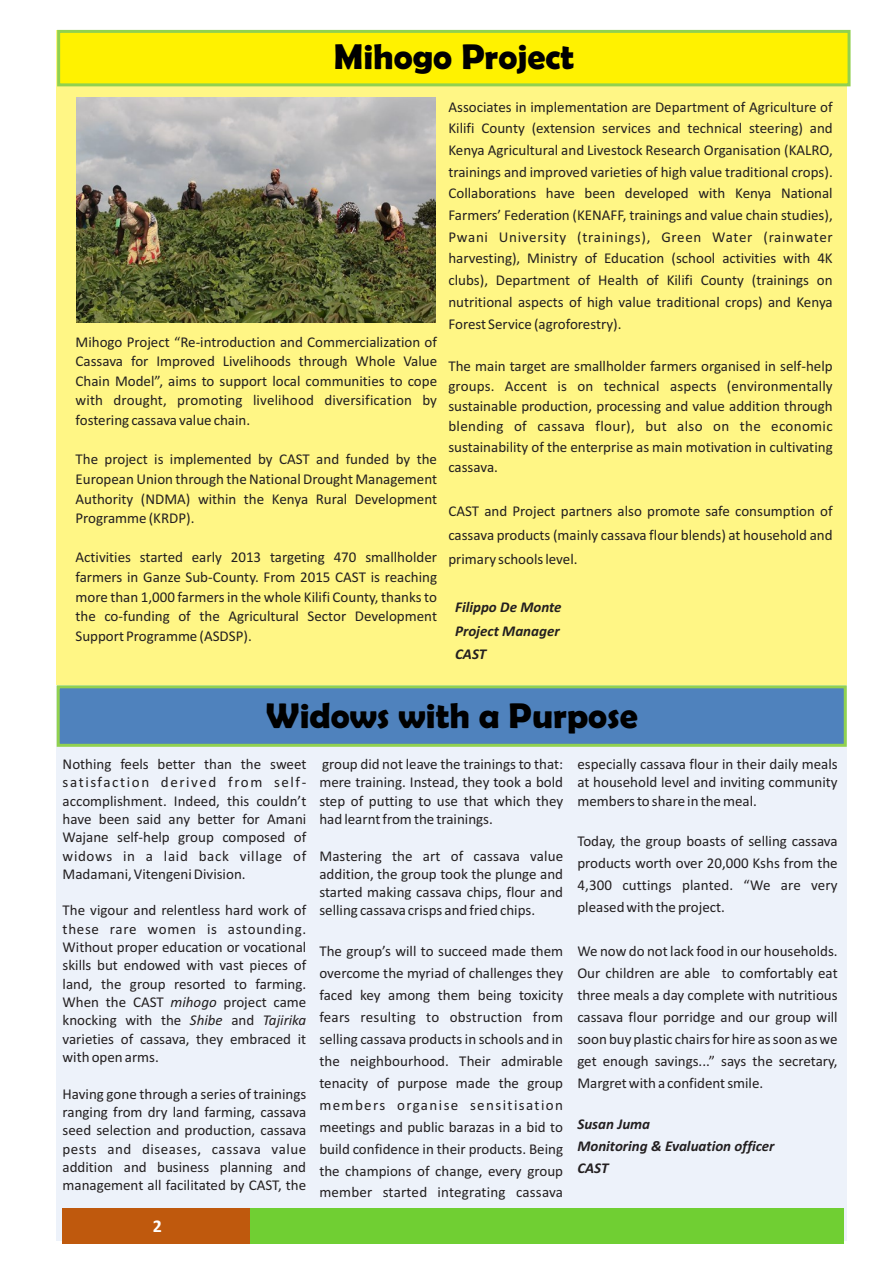
<style>
.page{position:relative;width:893px;height:1263px;background:#fff}
.page>*{position:absolute;margin:0;border:0;box-sizing:border-box;transform-origin:0 0}
.t1{font:700 36px "Berlin Sans FB Demi";color:#000}
.t2{font:700 18px "Calibri";color:#fff}
.t3{font:15px/18.3px "Calibri";color:#231f20;text-align:justify}
.t4{font:italic 700 15px/23.9px "Calibri";color:#231f20}
.s1{font-style:italic}
</style>
<div class="page">
<div style="left:57px;top:686px;width:790px;height:555px;background:#edf2fa"></div>
<div style="left:63px;top:1208px;width:188px;height:35px;background:#bf590d"></div>
<svg style="left:56px;top:684px;width:791px;height:64px;background:#598cb3"></svg>
<div style="left:57px;top:30px;width:790px;height:655px;background:#fff685"></div>
<img style="left:77px;top:97px;width:358px;height:225px">
<div style="left:59px;top:31px;width:790px;height:54px;background:#fff200"></div>
<div style="left:57px;top:30px;width:793px;height:56px;border:3px solid #91d14f"></div>
<div style="left:250px;top:1208px;width:594px;height:35px;background:#70cf33"></div>
<h1 class="t1" style="left:334px;top:36px;width:242px">Mihogo Project</h1>
<p class="t3" style="left:76px;top:333px;width:363px;line-height:19.6px">Mihogo Project “Re-introduction and Commercialization of Cassava for Improved Livelihoods through Whole Value Chain Model”, aims to support local communities to cope with drought, promoting livelihood diversification by fostering cassava value chain.</p>
<p class="t3" style="left:75px;top:451px;width:363px;line-height:19.6px">The project is implemented by CAST and funded by the European Union through the National Drought Management Authority (NDMA) within the Kenya Rural Development Programme (KRDP).</p>
<p class="t3" style="left:75px;top:549px;width:363px;line-height:19.6px">Activities started early 2013 targeting 470 smallholder farmers in Ganze Sub-County. From 2015 CAST is reaching more than 1,000 farmers in the whole Kilifi County, thanks to the co-funding of the Agricultural Sector Development Support Programme (ASDSP).</p>
<p class="t3" style="left:448px;top:97px;width:386px;line-height:21.8px">Associates in implementation are Department of Agriculture of Kilifi County (extension services and technical steering) and Kenya Agricultural and Livestock Research Organisation (KALRO, trainings and improved varieties of high value traditional crops).<br>Collaborations have been developed with Kenya National Farmers’ Federation (KENAFF, trainings and value chain studies), Pwani University (trainings), Green Water (rainwater harvesting), Ministry of Education (school activities with 4K clubs), Department of Health of Kilifi County (trainings on nutritional aspects of high value traditional crops) and Kenya Forest Service (agroforestry).</p>
<p class="t3" style="left:448px;top:357px;width:386px;line-height:20.2px">The main target are smallholder farmers organised in self-help groups. Accent is on technical aspects (environmentally sustainable production, processing and value addition through blending of cassava flour), but also on the economic sustainability of the enterprise as main motivation in cultivating cassava.</p>
<p class="t3" style="left:448px;top:500px;width:386px;line-height:23.9px">CAST and Project partners also promote safe consumption of cassava products (mainly cassava flour blends) at household and primary schools level.</p>
<p class="t4" style="left:455px;top:596px;width:108px">Filippo De Monte<br>Project Manager<br>CAST</p>
<h1 class="t1" style="left:266px;top:694px;width:373px">Widows with a Purpose</h1>
<p class="t3" style="left:63px;top:756px;width:245px">Nothing feels better than the sweet satisfaction derived from self&shy;accomplishment. Indeed, this couldn’t have been said any better for Amani Wajane self-help group composed of widows in a laid back village of Madamani, Vitengeni Division.</p>
<p class="t3" style="left:63px;top:902px;width:245px">The vigour and relentless hard work of these rare women is astounding.<br>Without proper education or vocational skills but endowed with vast pieces of land, the group resorted to farming.<br>When the CAST <span class="s1">mihogo</span> project came knocking with the <span class="s1">Shibe</span> and <span class="s1">Tajirika </span>varieties of cassava, they embraced it with open arms.</p>
<p class="t3" style="left:63px;top:1086px;width:245px">Having gone through a series of trainings ranging from dry land farming, cassava seed selection and production, cassava pests and diseases, cassava value addition and business planning and management all facilitated by CAST, the</p>
<p class="t2" style="left:153px;top:1218px;width:11px">2</p>
<p class="t3" style="left:319px;top:756px;width:245px">group did not leave the trainings to that: mere training. Instead, they took a bold step of putting to use that which they had learnt from the trainings.</p>
<p class="t3" style="left:319px;top:848px;width:245px">Mastering the art of cassava value addition, the group took the plunge and started making cassava chips, flour and selling cassava crisps and fried chips.</p>
<p class="t3" style="left:319px;top:941px;width:245px;line-height:21.9px">The group’s will to succeed made them overcome the myriad of challenges they faced key among them being toxicity fears resulting to obstruction from selling cassava products in schools and in the neighbourhood. Their admirable tenacity of purpose made the group members organise sensitisation meetings and public barazas in a bid to build confidence in their products. Being the champions of change, every group member started integrating cassava</p>
<p class="t3" style="left:577px;top:756px;width:262px">especially cassava flour in their daily meals at household level and inviting community members to share in the meal.</p>
<p class="t3" style="left:577px;top:831px;width:262px;line-height:21.9px">Today, the group boasts of selling cassava products worth over 20,000 Kshs from the 4,300 cuttings planted. “We are very pleased with the project.</p>
<p class="t3" style="left:577px;top:941px;width:262px;line-height:21.9px">We now do not lack food in our households.<br>Our children are able to comfortably eat three meals a day complete with nutritious cassava flour porridge and our group will soon buy plastic chairs for hire as soon as we get enough savings...” says the secretary, Margret with a confident smile.</p>
<p class="t4" style="left:577px;top:1114px;width:199px;line-height:21.9px">Susan Juma<br>Monitoring &amp; Evaluation officer<br>CAST</p>
</div>
